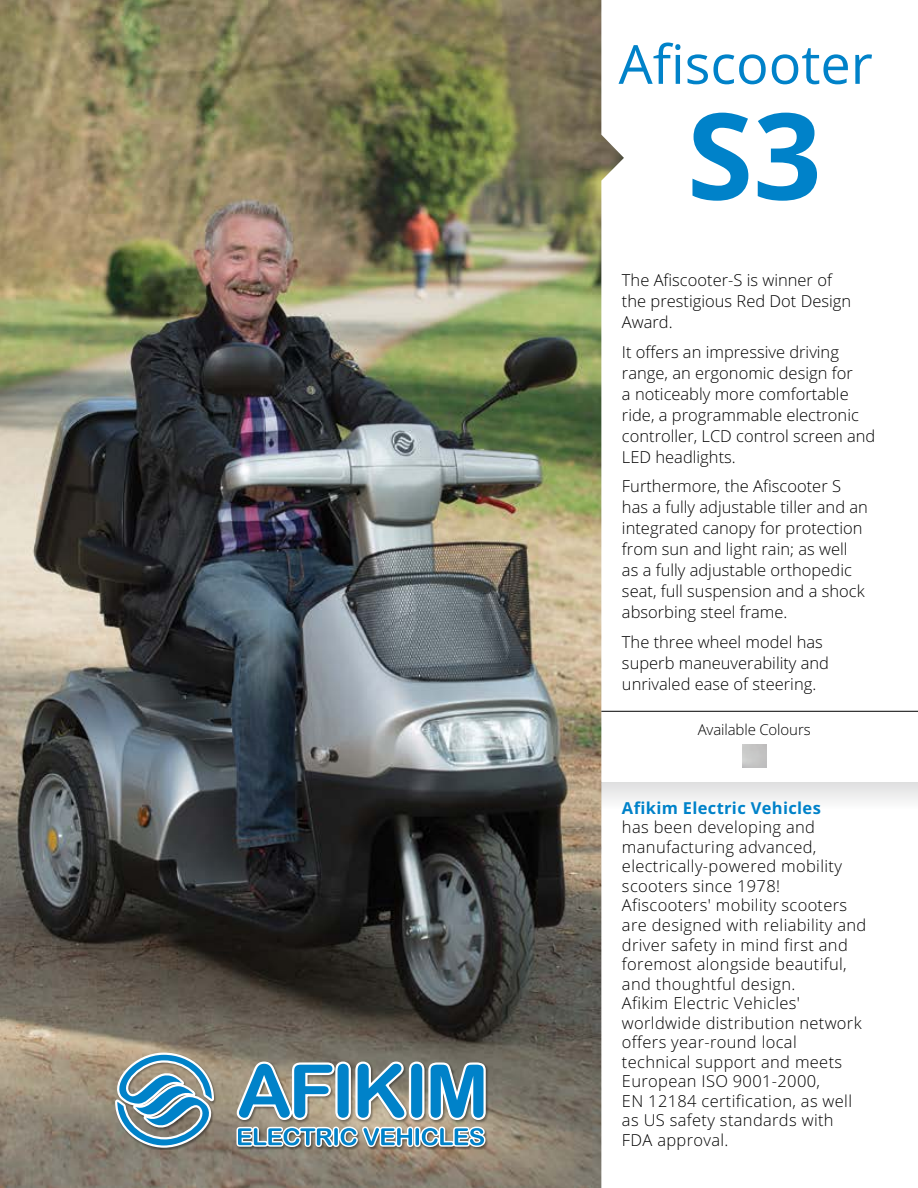
<style>
.page{position:relative;width:918px;height:1188px;background:#fff}
.page>*{position:absolute;margin:0;border:0;box-sizing:border-box;transform-origin:0 0}
.t1{font:700 120px "Open Sans Hebrew";color:#0082c9}
.t2{font:54px "Open Sans Hebrew";color:#0082c9}
.t3{font:300 16.5px/21px "Open Sans Hebrew";color:#000}
.t4{font:300 16.5px/19.5px "Open Sans Hebrew";letter-spacing:.02em;color:#000}
.t5{font:700 16.5px "Open Sans Hebrew";letter-spacing:.02em;color:#0082c9}
.t6{font:300 15px "Open Sans Hebrew";letter-spacing:-.005em;color:#000}
</style>
<div class="page">
<img style="left:0;top:0;width:624px;height:1188px">
<hr style="left:601px;top:711px;width:317px;height:1px;background:#000">
<div style="left:601px;top:782px;width:317px;height:27px;background:linear-gradient(to right,#eee,#eee)"></div>
<div style="left:115px;top:1053px;width:374px;height:97px;background:#000;opacity:.4"></div>
<svg style="left:111px;top:1050px;width:107px;height:100px;background:#7d9ba6"></svg>
<svg style="left:234px;top:1041px;width:255px;height:110px;background:#7496a3"></svg>
<h2 class="t2" style="left:619px;top:34px;width:256px">Afiscooter</h2>
<h1 class="t1" style="left:687px;top:88px;width:136px">3S</h1>
<p class="t3" style="left:622px;top:270px;width:231px">The Afiscooter i sS- winner of the prestigious Red Dot Design<br>Award.</p>
<p class="t3" style="left:622px;top:342px;width:255px">It offers an impressive driving range, an ergonomic design for<br>a noticeably more comfortable ride a, programmable electronic controller, LCD control screen and<br>LED headlights.</p>
<p class="t3" style="left:622px;top:476px;width:247px">Furthermore, the Afiscooter S has a fully adjustable tiller and an integrated canopy for protection from sun and light rain; as well as a fully adjustable orthopedic seat, full suspension and a shock absorbing steel frame.</p>
<p class="t3" style="left:622px;top:632px;width:209px">The three wheel model has superb maneuverability and unrivaled ease of steering.</p>
<p class="t6" style="left:698px;top:721px;width:115px">Available Colours</p>
<p class="t5" style="left:622px;top:799px;width:200px">Afikim Electric Vehicles</p>
<p class="t4" style="left:622px;top:818px;width:246px">has been developing and manufacturing advanced, electrically-powered mobility scooters since 1978!<br>Afiscooters' mobility scooters are designed with reliability and driver safety in mind first and foremost alongside beautiful, and thoughtful design.<br>Afikim Electric Vehicles' worldwide distribution network offers year-round local technical support and meets<br>European ISO 9001-2000,<br>EN 12184 certification, as well as US safety standards with<br>FDA approval.</p>
</div>
